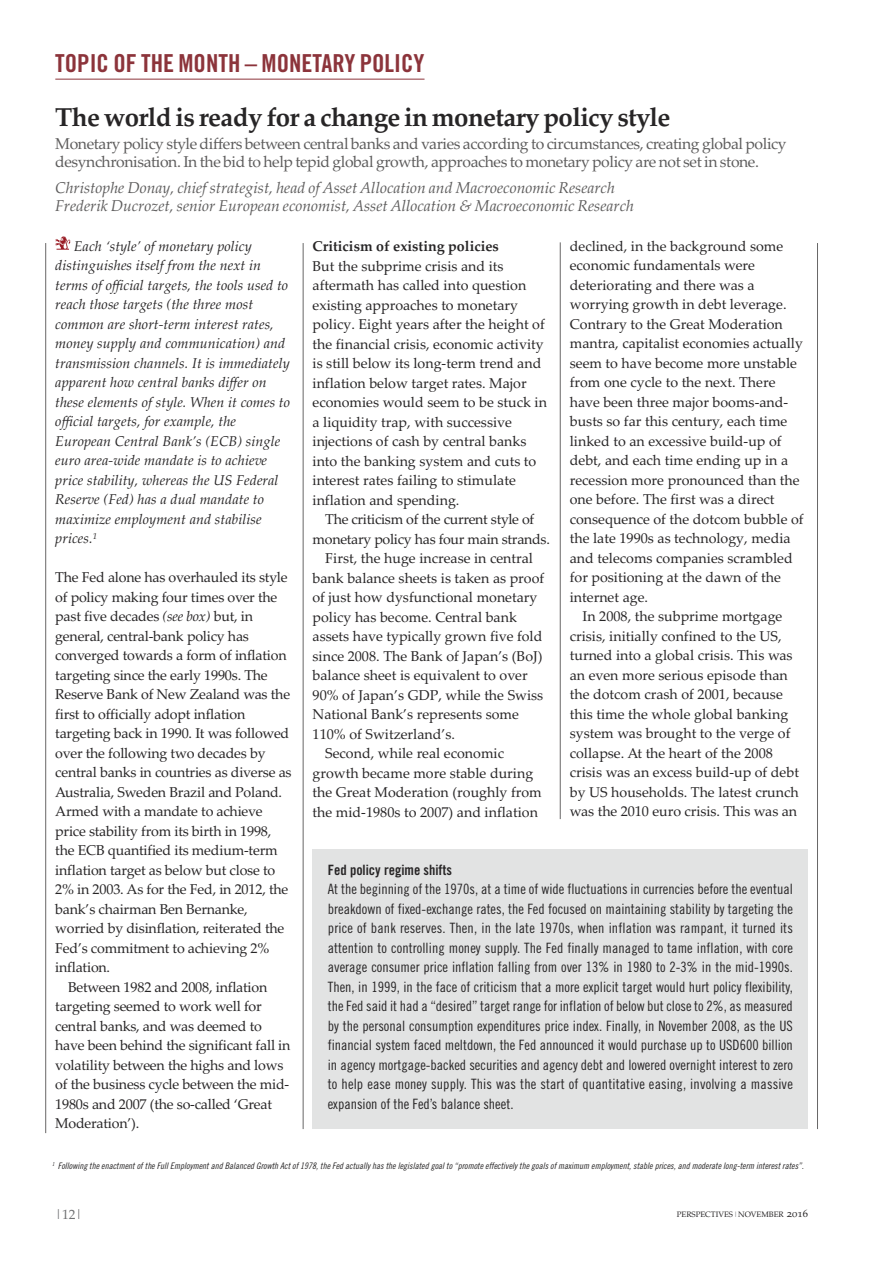
<style>
.page{position:relative;width:893px;height:1263px;background:#fff}
.page>*{position:absolute;margin:0;border:0;box-sizing:border-box;transform-origin:0 0}
.t1{font:700 25.8px "Palatino Linotype";letter-spacing:-.025em;color:#272526}
.t2{font:24.75px "Trade Gothic LT Std Bd Cn 20";color:#8c343b}
.t3{font:15.75px/18px "Palatino Linotype";letter-spacing:-.025em;color:#5d5c5c}
.t4{font:italic 15.75px/18px "Palatino Linotype";color:#5d5c5c}
.t5{font:14.25px/19.5px "Palatino Linotype";color:#272526}
.t6{font:14.25px/19.5px "Trade Gothic LT Std Cn 18";color:#272526;text-align:justify}
.t7{font:italic 14.25px/19.5px "Palatino Linotype";letter-spacing:.005em;color:#272526}
.t8{font:14.25px "Palatino Linotype";letter-spacing:-.02em;color:#272526}
.t9{font:700 14.25px "Palatino Linotype";color:#272526}
.t10{font:14.25px "Trade Gothic LT Std Bd Cn 20";color:#272526}
.t11{font:13.5px "Palatino Linotype";color:#707173}
.t12{font:9px "Trade Gothic LT Std Cn 18 Obl";color:#272526}
.t13{font:7.8px "Palatino SC";color:#272526}
.s1{font-style:italic}
.s2{font-size:7.5px;color:#707173}
.s3{font-size:10.5px}
</style>
<div class="page">
<svg style="left:55px;top:236px;width:15px;height:14px"></svg>
<hr style="left:55px;top:79px;width:370px;height:1px;background:#8c343b">
<hr style="left:560px;top:242px;width:1px;height:577px;background:#686767">
<hr style="left:817px;top:243px;width:1px;height:886px;background:#686767">
<hr style="left:303px;top:243px;width:1px;height:886px;background:#686767">
<hr style="left:45px;top:243px;width:1px;height:890px;background:#686767">
<div style="left:313px;top:849px;width:495px;height:280px;background:#e2e3e3"></div>
<h2 class="t2" style="left:55px;top:54px;width:371px">TOPIC OF THE MONTH – MONETARY POLICY</h2>
<h1 class="t1" style="left:55px;top:102px;width:617px">The world is ready for a change in monetary policy style</h1>
<p class="t3" style="left:55px;top:134px;width:733px">Monetary policy style differs between central banks and varies according to circumstances, creating global policy desynchronisation. In the bid to help tepid global growth, approaches to monetary policy are not set in stone.</p>
<p class="t4" style="left:55px;top:179px;width:580px">Christophe Donay, chief strategist, head of Asset Allocation and Macroeconomic Research<br>Frederik Ducrozet, senior European economist, Asset Allocation &amp; Macroeconomic Research</p>
<p class="t7" style="left:55px;top:236px;width:236px;text-indent:19px">Each ‘style’ of monetary policy distinguishes itself from the next in terms of official targets, the tools used to reach those targets (the three most common are short-term interest rates, money supply and communication) and transmission channels. It is immediately apparent how central banks differ on these elements of style. When it comes to official targets, for example, the European Central Bank’s (ECB) single euro area-wide mandate is to achieve price stability, whereas the US Federal Reserve (Fed) has a dual mandate to maximize employment and stabilise prices.<sup>1</sup></p>
<p class="t5" style="left:55px;top:567px;width:234px">The Fed alone has overhauled its style</p>
<p class="t5" style="left:55px;top:587px;width:224px">of policy making four times over the</p>
<p class="t5" style="left:55px;top:606px;width:199px">past five decades <span class="s1">(see box)</span> but, in</p>
<p class="t5" style="left:55px;top:626px;width:195px">general, central-bank policy has</p>
<p class="t5" style="left:55px;top:645px;width:233px">converged towards a form of inflation</p>
<p class="t5" style="left:55px;top:665px;width:214px">targeting since the early 1990s. The</p>
<p class="t5" style="left:55px;top:684px;width:236px">Reserve Bank of New Zealand was the</p>
<p class="t5" style="left:55px;top:704px;width:191px">first to officially adopt inflation</p>
<p class="t5" style="left:55px;top:723px;width:236px">targeting back in 1990. It was followed</p>
<p class="t5" style="left:55px;top:743px;width:212px">over the following two decades by</p>
<p class="t5" style="left:55px;top:762px;width:238px">central banks in countries as diverse as</p>
<p class="t5" style="left:55px;top:782px;width:228px">Australia, Sweden Brazil and Poland.</p>
<p class="t5" style="left:55px;top:801px;width:209px">Armed with a mandate to achieve</p>
<p class="t5" style="left:55px;top:821px;width:218px">price stability from its birth in 1998,</p>
<p class="t5" style="left:55px;top:840px;width:224px">the ECB quantified its medium-term</p>
<p class="t5" style="left:55px;top:860px;width:221px">inflation target as below but close to</p>
<p class="t5" style="left:55px;top:879px;width:235px">2% in 2003. As for the Fed, in 2012, the</p>
<p class="t5" style="left:55px;top:899px;width:194px">bank’s chairman Ben Bernanke,</p>
<p class="t5" style="left:55px;top:918px;width:231px">worried by disinflation, reiterated the</p>
<p class="t5" style="left:55px;top:938px;width:216px">Fed’s commitment to achieving 2%</p>
<p class="t5" style="left:55px;top:957px;width:56px">inflation.</p>
<p class="t5" style="left:68px;top:977px;width:201px">Between 1982 and 2008, inflation</p>
<p class="t5" style="left:55px;top:996px;width:208px">targeting seemed to work well for</p>
<p class="t5" style="left:55px;top:1016px;width:208px">central banks, and was deemed to</p>
<p class="t5" style="left:55px;top:1035px;width:237px">have been behind the significant fall in</p>
<p class="t5" style="left:55px;top:1055px;width:230px">volatility between the highs and lows</p>
<p class="t5" style="left:55px;top:1074px;width:236px">of the business cycle between the mid-</p>
<p class="t5" style="left:55px;top:1094px;width:218px">1980s and 2007 (the so-called ‘Great</p>
<p class="t5" style="left:55px;top:1113px;width:86px">Moderation’).</p>
<p class="t9" style="left:313px;top:238px;width:188px">Criticism of existing policies</p>
<p class="t5" style="left:313px;top:256px;width:236px">But the subprime crisis and its aftermath has called into question existing approaches to monetary policy. Eight years after the height of the financial crisis, economic activity is still below its long-term trend and inflation below target rates. Major economies would seem to be stuck in a liquidity trap, with successive injections of cash by central banks into the banking system and cuts to interest rates failing to stimulate inflation and spending.</p>
<p class="t8" style="left:325px;top:511px;width:211px">The criticism of the current style of</p>
<p class="t8" style="left:313px;top:530px;width:239px">monetary policy has four main strands.</p>
<p class="t5" style="left:325px;top:549px;width:209px">First, the huge increase in central</p>
<p class="t5" style="left:313px;top:568px;width:233px">bank balance sheets is taken as proof</p>
<p class="t5" style="left:313px;top:588px;width:226px">of just how dysfunctional monetary</p>
<p class="t5" style="left:313px;top:607px;width:206px">policy has become. Central bank</p>
<p class="t5" style="left:313px;top:627px;width:231px">assets have typically grown five fold</p>
<p class="t5" style="left:313px;top:646px;width:232px">since 2008. The Bank of Japan’s (BoJ)</p>
<p class="t5" style="left:313px;top:666px;width:217px">balance sheet is equivalent to over</p>
<p class="t5" style="left:313px;top:685px;width:232px">90% of Japan’s GDP, while the Swiss</p>
<p class="t5" style="left:313px;top:705px;width:208px">National Bank’s represents some</p>
<p class="t5" style="left:313px;top:724px;width:144px">110% of Switzerland’s.</p>
<p class="t5" style="left:325px;top:744px;width:180px">Second, while real economic</p>
<p class="t5" style="left:313px;top:763px;width:222px">growth became more stable during</p>
<p class="t5" style="left:313px;top:783px;width:231px">the Great Moderation (roughly from</p>
<p class="t5" style="left:313px;top:802px;width:227px">the mid-1980s to 2007) and inflation</p>
<p class="t5" style="left:570px;top:236px;width:235px">declined, in the background some economic fundamentals were deteriorating and there was a worrying growth in debt leverage.<br>Contrary to the Great Moderation mantra, capitalist economies actually seem to have become more unstable from one cycle to the next. There have been three major booms-and&shy;busts so far this century, each time linked to an excessive build-up of debt, and each time ending up in a recession more pronounced than the one before. The first was a direct consequence of the dotcom bubble of the late 1990s as technology, media and telecoms companies scrambled for positioning at the dawn of the internet age.</p>
<p class="t5" style="left:570px;top:606px;width:231px;text-indent:13px">In 2008, the subprime mortgage crisis, initially confined to the US, turned into a global crisis. This was an even more serious episode than the dotcom crash of 2001, because this time the whole global banking system was brought to the verge of collapse. At the heart of the 2008 crisis was an excess build-up of debt by US households. The latest crunch was the 2010 euro crisis. This was an</p>
<p class="t10" style="left:328px;top:865px;width:126px">Fed policy regime shifts</p>
<p class="t6" style="left:328px;top:881px;width:467px">At the beginning of the 1970s, at a time of wide fluctuations in currencies before the eventual breakdown of fixed-exchange rates, the Fed focused on maintaining stability by targeting the price of bank reserves. Then, in the late 1970s, when inflation was rampant, it turned its attention to controlling money supply. The Fed finally managed to tame inflation, with core average consumer price inflation falling from over 13% in 1980 to 2-3% in the mid-1990s.<br>Then, in 1999, in the face of criticism that a more explicit target would hurt policy flexibility, the Fed said it had a “desired” target range for inflation of below but close to 2%, as measured by the personal consumption expenditures price index. Finally, in November 2008, as the US financial system faced meltdown, the Fed announced it would purchase up to USD600 billion in agency mortgage-backed securities and agency debt and lowered overnight interest to zero to help ease money supply. This was the start of quantitative easing, involving a massive expansion of the Fed’s balance sheet.</p>
<p class="t12" style="left:52px;top:1162px;width:753px"><sup>1</sup> Following the enactment of the Full Employment and Balanced Growth Act of 1978, the Fed actually has the legislated goal to “promote effectively the goals of maximum employment, stable prices, and moderate long-term interest rates”.</p>
<p class="t11" style="left:55px;top:1206px;width:28px">|12|</p>
<p class="t13" style="left:677px;top:1211px;width:133px">PERSPECTIVES<span class="s2">|</span>NOVEMBER <span class="s3">2016</span></p>
</div>
